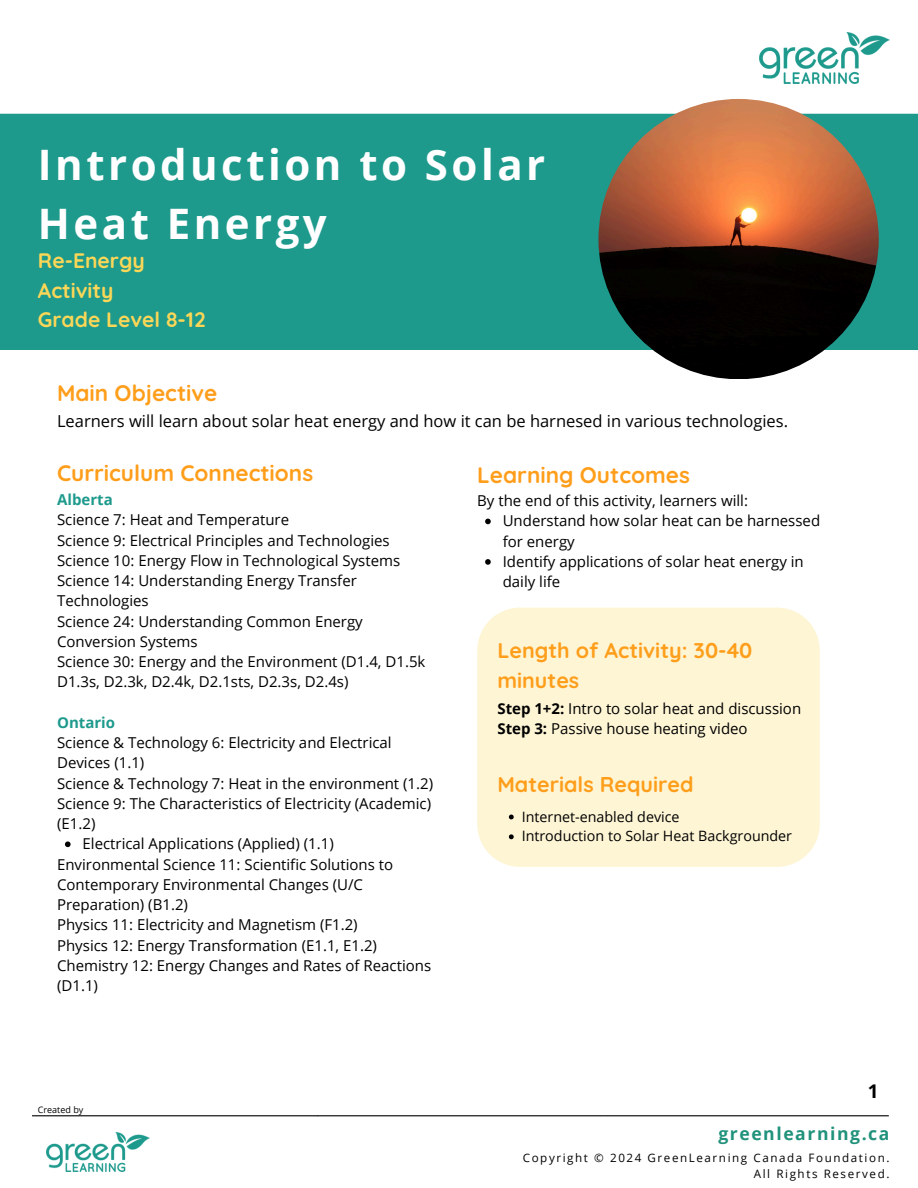
<style>
.page{position:relative;width:918px;height:1188px;background:#fff}
.page>*{position:absolute;margin:0;border:0;box-sizing:border-box;transform-origin:0 0}
.t1{font:700 42px/58.5px "Open Sans";letter-spacing:.085em;color:#fff}
.t2{font:700 22.5px "Quicksand";color:#ff9e1b}
.t3{font:700 21.45px/30px "Quicksand";color:#ff9e1b}
.t4{font:700 21px/29.2px "Quicksand";color:#fcd757}
.t5{font:700 18.9px "Open Sans";color:#000}
.t6{font:700 17.55px "Open Sans";letter-spacing:.09em;color:#21927b}
.t7{font:16.5px "Open Sans";color:#000}
.t8{font:15px/20.2px "Open Sans";color:#000}
.t9{font:14.25px "Open Sans";color:#000}
.t10{font:11.55px/15.5px "Open Sans";letter-spacing:.14em;color:#000;text-align:right}
.t11{font:9px "Open Sans";color:#000}
.s1{font-weight:700;color:#1e9a8d}
.s2{font-weight:700}
</style>
<div class="page">
<img style="left:760px;top:33px;width:129px;height:50px">
<div style="left:0;top:114px;width:918px;height:236px;background:#1e9a8d"></div>
<img style="left:598px;top:99px;width:281px;height:280px;border-radius:50%">
<hr style="left:32px;top:1115px;width:286px;height:1px;background:#000">
<hr style="left:317px;top:1115px;width:286px;height:1px;background:#000">
<hr style="left:603px;top:1115px;width:286px;height:1px;background:#000">
<img style="left:47px;top:1132px;width:102px;height:40px">
<div style="left:477px;top:608px;width:343px;height:259px;background:#fef5d5"></div>
<svg style="left:509px;top:815px;width:5px;height:4px"></svg>
<svg style="left:509px;top:834px;width:5px;height:5px"></svg>
<svg style="left:485px;top:519px;width:6px;height:5px"></svg>
<svg style="left:485px;top:559px;width:6px;height:6px"></svg>
<svg style="left:65px;top:841px;width:6px;height:6px"></svg>
<p class="t1" style="left:38px;top:135px;width:509px">Introduction to Solar<br>Heat Energy</p>
<h5 class="t4" style="left:38px;top:246px;width:170px">Re-Energy<br>Activity<br>Grade Level 8-12</h5>
<h5 class="t2" style="left:57px;top:379px;width:162px">Main Objective</h5>
<p class="t7" style="left:57px;top:410px;width:733px">Learners will learn about solar heat energy and how it can be harnesed in various technologies.</p>
<p class="t2" style="left:477px;top:460px;width:214px">Learning Outcomes</p>
<p class="t8" style="left:477px;top:490px;width:272px">By the end of this activity, learners will:</p>
<h2 class="t8" style="left:503px;top:511px;width:319px">Understand how solar heat can be harnessed for energy</h2>
<h2 class="t8" style="left:503px;top:551px;width:303px">Identify applications of solar heat energy in daily life</h2>
<p class="t2" style="left:57px;top:459px;width:258px">Curriculum Connections</p>
<p class="t8" style="left:57px;top:489px;width:370px"><span class="s1">Alberta<br></span>Science 7: Heat and Temperature<br>Science 9: Electrical Principles and Technologies Science 10: Energy Flow in Technological Systems Science 14: Understanding Energy Transfer Technologies<br>Science 24: Understanding Common Energy Conversion Systems<br>Science 30: Energy and the Environment (D1.4, D1.5k D1.3s, D2.3k, D2.4k, D2.1sts, D2.3s, D2.4s)</p>
<h5 class="t8" style="left:57px;top:712px;width:378px"><span class="s1">Ontario<br></span>Science &amp; Technology 6: Electricity and Electrical<br>Devices (1.1)<br>Science &amp; Technology 7: Heat in the environment (1.2)<br>Science 9: The Characteristics of Electricity (Academic) (E1.2)</h5>
<p class="t8" style="left:83px;top:833px;width:253px">Electrical Applications (Applied) (1.1)</p>
<p class="t8" style="left:57px;top:854px;width:376px">Environmental Science 11: Scientific Solutions to Contemporary Environmental Changes (U/C Preparation) (B1.2)<br>Physics 11: Electricity and Magnetism (F1.2)<br>Physics 12: Energy Transformation (E1.1, E1.2)<br>Chemistry 12: Energy Changes and Rates of Reactions (D1.1)</p>
<h2 class="t3" style="left:497px;top:635px;width:257px">Length of Activity: 30-40 minutes</h2>
<h5 class="t8" style="left:497px;top:698px;width:305px"><span class="s2">Step 1+2:</span> Intro to solar heat and discussion<br><span class="s2">Step 3:</span> Passive house heating video</h5>
<h2 class="t3" style="left:497px;top:769px;width:198px">Materials Required</h2>
<h4 class="t9" style="left:522px;top:806px;width:159px">Internet-enabled device</h4>
<h5 class="t9" style="left:522px;top:826px;width:272px">Introduction to Solar Heat Backgrounder</h5>
<p class="t11" style="left:38px;top:1104px;width:47px">Created by</p>
<h6 class="t5" style="left:868px;top:1077px;width:12px">1</h6>
<h3 class="t6" style="left:718px;top:1122px;width:173px">greenlearning.ca</h3>
<p class="t10" style="left:523px;top:1150px;width:368px">Copyright © 2024 GreenLearning Canada Foundation.<br>All Rights Reserved.</p>
</div>
